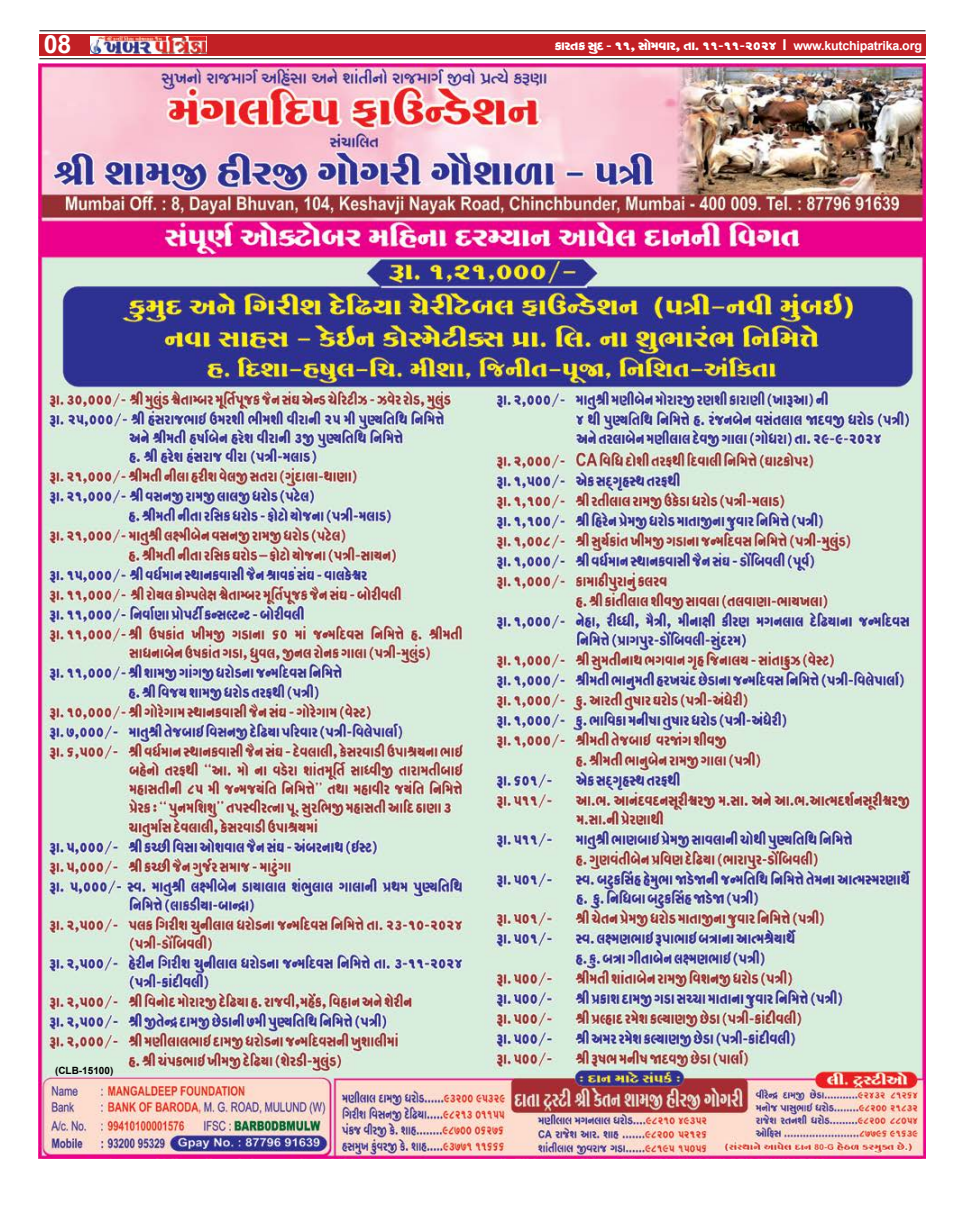
<style>
.page{position:relative;width:964px;height:1205px;background:#fff}
.page>*{position:absolute;margin:0;border:0;box-sizing:border-box;transform-origin:0 0}
.t1{font:700 25px "Arial";color:#fff}
.t2{font:15px "SHREE GUJ7";letter-spacing:-.02em;color:#fff}
.t3{font:700 10px "Arial";color:#000}
.s1{font-family:"Arial";font-weight:700}
.s2{font-family:"Arial";font-weight:700;font-size:12.5px}
</style>
<div class="page">
<img style="left:39px;top:64px;width:886px;height:1095px">
<div style="left:39px;top:34px;width:887px;height:21px;background:#c22025"></div>
<hr style="left:39px;top:58px;width:886px;height:1px;background:#000">
<hr style="left:39px;top:30px;width:886px;height:1px;background:#000">
<img style="left:90px;top:36px;width:116px;height:17px">
<h1 class="t1" style="left:44px;top:27px;width:29px">08</h1>
<p class="t2" style="left:555px;top:38px;width:369px">L$pfsL$ kyv$ - 11, kp¡dhpf, sp. 11-11-2024 <span class="s1">I</span> <span class="s2">www.kutchipatrika.org</span></p>
<p class="t3" style="left:55px;top:1064px;width:60px">(CLB-15100)</p>
</div>
